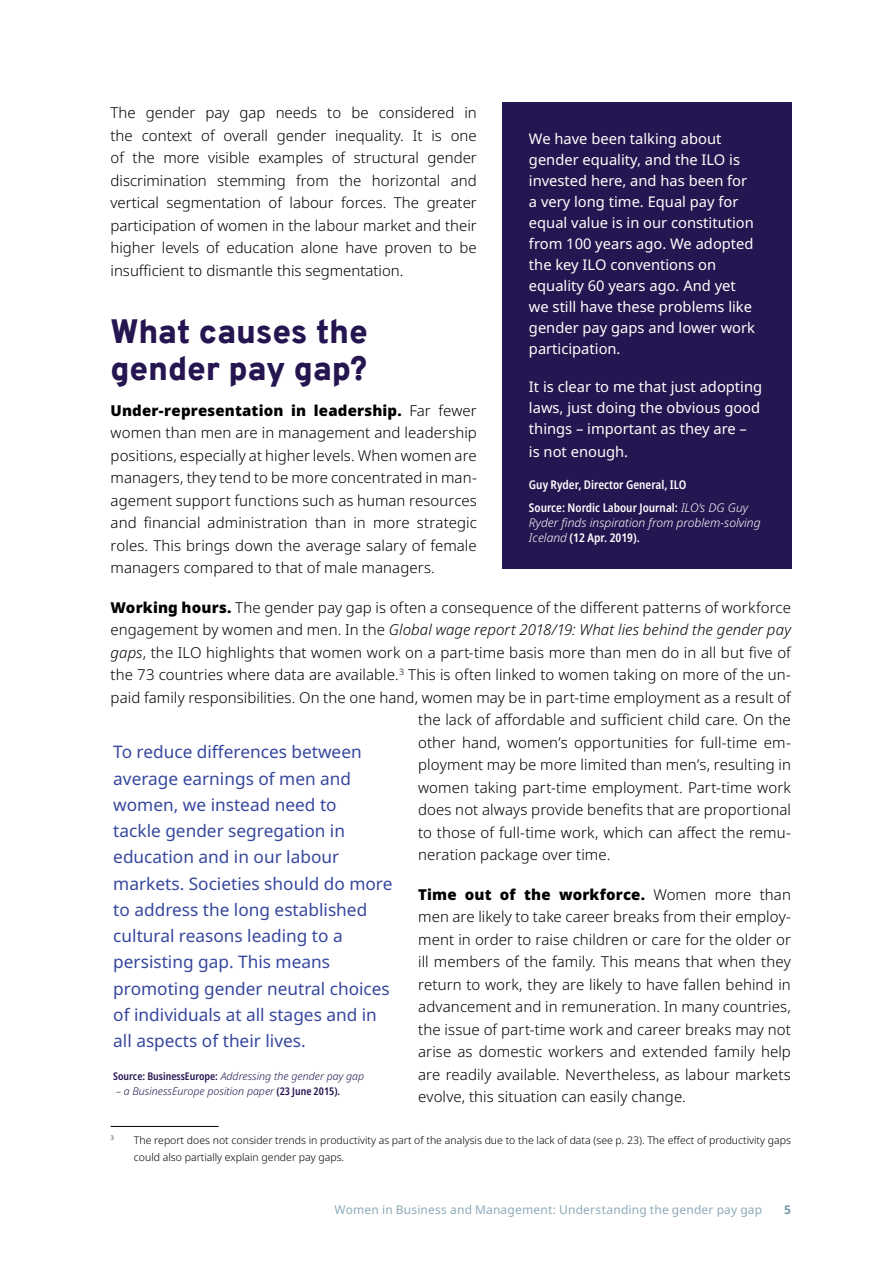
<style>
.page{position:relative;width:893px;height:1263px;background:#fff}
.page>*{position:absolute;margin:0;border:0;box-sizing:border-box;transform-origin:0 0}
.t1{font:900 33px/37.5px "Overpass";letter-spacing:-.005em;color:#251550}
.t2{font:17.25px/26.2px "Noto Sans";color:#36479d}
.t3{font:300 15px/22.5px "Noto Sans";letter-spacing:.005em;color:#000;text-align:justify}
.t4{font:italic 300 15px "Noto Sans";letter-spacing:.005em;color:#000}
.t5{font:14.7px/21px "Noto Sans";color:#fff}
.t6{font:600 condensed 12px/23.5px "Noto Sans";color:#fff}
.t7{font:italic 300 12px/15px "Noto Sans";color:#fff}
.t8{font:12px "Noto Sans";letter-spacing:.015em;color:#8daab9}
.t9{font:700 12px "Noto Sans";color:#769aac}
.t10{font:300 10.5px/17.2px "Noto Sans";color:#000}
.t11{font:italic 300 10.5px "Noto Sans";color:#251550}
.t12{font:300 6.15px "Noto Sans";color:#000}
.s1{font-weight:900}
.s2{font-style:normal}
.s3{font-style:italic}
.s4{font-weight:300;font-style:italic;font-stretch:normal}
.s5{font-weight:600;font-style:normal;font-stretch:condensed}
</style>
<div class="page">
<hr style="left:111px;top:1126px;width:108px;height:1px;background:#000">
<div style="left:502px;top:102px;width:289px;height:467px;background:#251550"></div>
<p class="t3" style="left:111px;top:102px;width:368px">The gender pay gap needs to be considered in the context of overall gender inequality. It is one of the more visible examples of structural gender discrimination stemming from the horizontal and vertical segmentation of labour forces. The greater participation of women in the labour market and their higher levels of education alone have proven to be insufficient to dismantle this segmentation.</p>
<h1 class="t1" style="left:111px;top:313px;width:259px">What causes the gender pay gap?</h1>
<p class="t3" style="left:111px;top:399px;width:368px"><span class="s1">Under-representation in leadership.</span> Far fewer women than men are in management and leadership positions, especially at higher levels. When women are managers, they tend to be more concentrated in man&shy;agement support functions such as human resources and financial administration than in more strategic roles. This brings down the average salary of female managers compared to that of male managers.</p>
<p class="t3" style="left:111px;top:596px;width:682px"><span class="s1">Working hours.</span> The gender pay gap is often a consequence of the different patterns of workforce</p>
<p class="t4" style="left:111px;top:619px;width:682px"><span class="s2">engagement by women and men. In the</span> Global wage report 2018/19: What lies behind the gender pay</p>
<p class="t3" style="left:111px;top:641px;width:682px"><span class="s3">gaps</span>, the ILO highlights that women work on a part-time basis more than men do in all but five of</p>
<p class="t3" style="left:111px;top:664px;width:682px">the 73 countries where data are available.<sup>3</sup> This is often linked to women taking on more of the un-</p>
<p class="t3" style="left:111px;top:686px;width:682px">paid family responsibilities. On the one hand, women may be in part-time employment as a result of</p>
<p class="t3" style="left:418px;top:709px;width:374px">the lack of affordable and sufficient child care. On the</p>
<p class="t3" style="left:418px;top:731px;width:374px">other hand, women’s opportunities for full-time em-</p>
<p class="t3" style="left:418px;top:754px;width:374px">ployment may be more limited than men’s, resulting in</p>
<p class="t3" style="left:418px;top:776px;width:374px">women taking part-time employment. Part-time work</p>
<p class="t3" style="left:418px;top:799px;width:374px">does not always provide benefits that are proportional</p>
<p class="t3" style="left:418px;top:821px;width:374px">to those of full-time work, which can affect the remu-</p>
<p class="t3" style="left:418px;top:844px;width:194px">neration package over time.</p>
<p class="t3" style="left:418px;top:883px;width:374px"><span class="s1">Time out of the workforce.</span> Women more than men are likely to take career breaks from their employ&shy;ment in order to raise children or care for the older or ill members of the family. This means that when they return to work, they are likely to have fallen behind in advancement and in remuneration. In many countries, the issue of part-time work and career breaks may not arise as domestic workers and extended family help are readily available. Nevertheless, as labour markets evolve, this situation can easily change.</p>
<p class="t12" style="left:111px;top:1133px;width:5px">3</p>
<p class="t10" style="left:134px;top:1131px;width:658px">The report does not consider trends in productivity as part of the analysis due to the lack of data (see p. 23). The effect of productivity gaps could also partially explain gender pay gaps.</p>
<p class="t5" style="left:529px;top:129px;width:228px">We have been talking about gender equality, and the ILO is invested here, and has been for a very long time. Equal pay for equal value is in our constitution from 100 years ago. We adopted the key ILO conventions on equality 60 years ago. And yet we still have these problems like gender pay gaps and lower work participation.</p>
<p class="t5" style="left:529px;top:377px;width:235px">It is clear to me that just adopting laws, just doing the obvious good things – important as they are –</p>
<p class="t5" style="left:529px;top:441px;width:101px">is not enough.</p>
<p class="t6" style="left:529px;top:473px;width:221px">Guy Ryder, Director General, ILO<br>Source: Nordic Labour Journal: <span class="s4">ILO’s DG Guy</span></p>
<p class="t7" style="left:529px;top:516px;width:233px">Ryder finds inspiration from problem-solving<br>Iceland <span class="s5">(12 Apr. 2019).</span></p>
<p class="t2" style="left:113px;top:739px;width:281px">To reduce differences between average earnings of men and women, we instead need to<br>tackle gender segregation in education and in our labour markets. Societies should do more to address the long established cultural reasons leading to a persisting gap. This means promoting gender neutral choices of individuals at all stages and in all aspects of their lives.</p>
<p class="t11" style="left:113px;top:1069px;width:252px"><span class="s5">Source: BusinessEurope:</span> Addressing the gender pay gap</p>
<p class="t11" style="left:116px;top:1084px;width:226px">– a BusinessEurope position paper <span class="s5">(23 June 2015).</span></p>
<p class="t8" style="left:335px;top:1201px;width:429px">Women in Business and Management: Understanding the gender pay gap</p>
<p class="t9" style="left:784px;top:1201px;width:8px">5</p>
</div>
